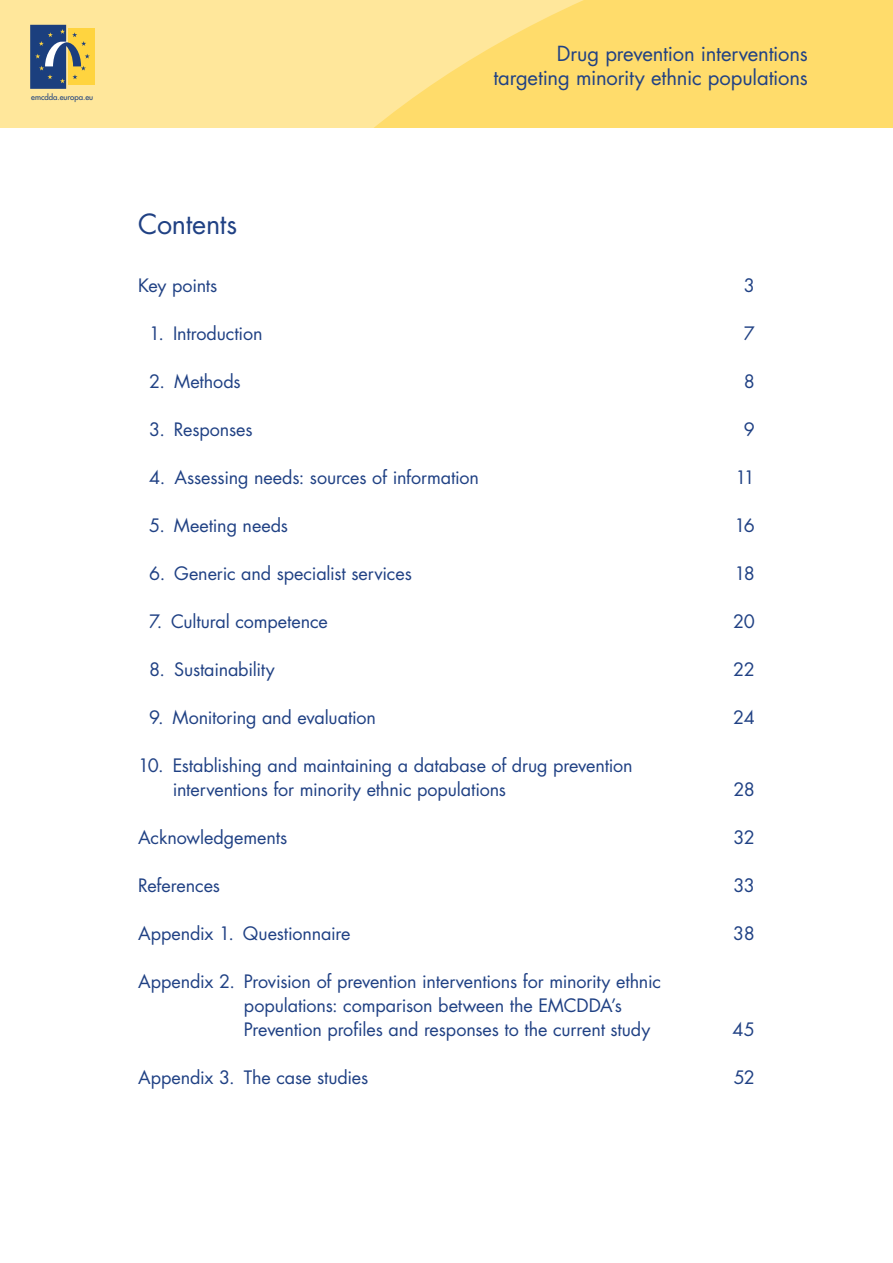
<style>
.page{position:relative;width:893px;height:1263px;background:#fff}
.page>*{position:absolute;margin:0;border:0;box-sizing:border-box;transform-origin:0 0}
._01-Titulo1{font:27px "Futura";letter-spacing:-.01em;color:#204184}
.t1{font:20.25px/24.3px "Futura";letter-spacing:-.01em;color:#204184;text-align:right}
._00-Indice{font:18px/24px "Futura";letter-spacing:-.01em;color:#204184}
.t2{font:7.8px "Futura";color:#1b3f7e}
</style>
<div class="page">
<div style="left:0;top:0;width:893px;height:128px;background:#ffe79b"></div>
<svg style="left:61px;top:0;width:832px;height:128px;fill:#ffdc6b"></svg>
<div style="left:68px;top:29px;width:26px;height:56px;background:#ffd43f"></div>
<svg style="left:30px;top:25px;width:60px;height:64px"></svg>
<p class="t2" style="left:31px;top:92px;width:63px">emcdda.europa.eu</p>
<p class="_01-Titulo1" style="left:138px;top:205px;width:100px">Contents</p>
<p class="t1" style="left:493px;top:41px;width:316px">Drug prevention interventions targeting minority ethnic populations</p>
<p class="_00-Indice" style="left:138px;top:273px;width:81px">Key points</p>
<p class="_00-Indice" style="left:744px;top:273px;width:13px">3</p>
<p class="_00-Indice" style="left:149px;top:321px;width:115px">1. Introduction</p>
<p class="_00-Indice" style="left:744px;top:321px;width:13px">7</p>
<p class="_00-Indice" style="left:149px;top:369px;width:93px">2. Methods</p>
<p class="_00-Indice" style="left:744px;top:369px;width:13px">8</p>
<p class="_00-Indice" style="left:149px;top:417px;width:105px">3. Responses</p>
<p class="_00-Indice" style="left:744px;top:417px;width:13px">9</p>
<p class="_00-Indice" style="left:149px;top:465px;width:331px">4. Assessing needs: sources of information</p>
<p class="_00-Indice" style="left:736px;top:465px;width:21px">11</p>
<p class="_00-Indice" style="left:149px;top:513px;width:140px">5. Meeting needs</p>
<p class="_00-Indice" style="left:734px;top:513px;width:22px">16</p>
<p class="_00-Indice" style="left:149px;top:561px;width:264px">6. Generic and specialist services</p>
<p class="_00-Indice" style="left:734px;top:561px;width:22px">18</p>
<p class="_00-Indice" style="left:149px;top:609px;width:180px">7. Cultural competence</p>
<p class="_00-Indice" style="left:733px;top:609px;width:23px">20</p>
<p class="_00-Indice" style="left:149px;top:657px;width:127px">8. Sustainability</p>
<p class="_00-Indice" style="left:733px;top:657px;width:23px">22</p>
<p class="_00-Indice" style="left:149px;top:705px;width:228px">9. Monitoring and evaluation</p>
<p class="_00-Indice" style="left:733px;top:705px;width:23px">24</p>
<p class="_00-Indice" style="left:173px;top:753px;width:462px;text-indent:-35px">10. Establishing and maintaining a database of drug prevention interventions for minority ethnic populations</p>
<p class="_00-Indice" style="left:733px;top:777px;width:23px">28</p>
<p class="_00-Indice" style="left:138px;top:825px;width:150px">Acknowledgements</p>
<p class="_00-Indice" style="left:733px;top:825px;width:23px">32</p>
<p class="_00-Indice" style="left:138px;top:873px;width:83px">References</p>
<p class="_00-Indice" style="left:733px;top:873px;width:23px">33</p>
<p class="_00-Indice" style="left:138px;top:921px;width:214px">Appendix 1. Questionnaire</p>
<p class="_00-Indice" style="left:733px;top:921px;width:23px">38</p>
<p class="_00-Indice" style="left:244px;top:969px;width:419px;text-indent:-106px">Appendix 2. Provision of prevention interventions for minority ethnic populations: comparison between the EMCDDA’s<br>Prevention profiles and responses to the current study</p>
<p class="_00-Indice" style="left:732px;top:1017px;width:24px">45</p>
<p class="_00-Indice" style="left:138px;top:1065px;width:232px">Appendix 3. The case studies</p>
<p class="_00-Indice" style="left:734px;top:1065px;width:23px">52</p>
</div>
